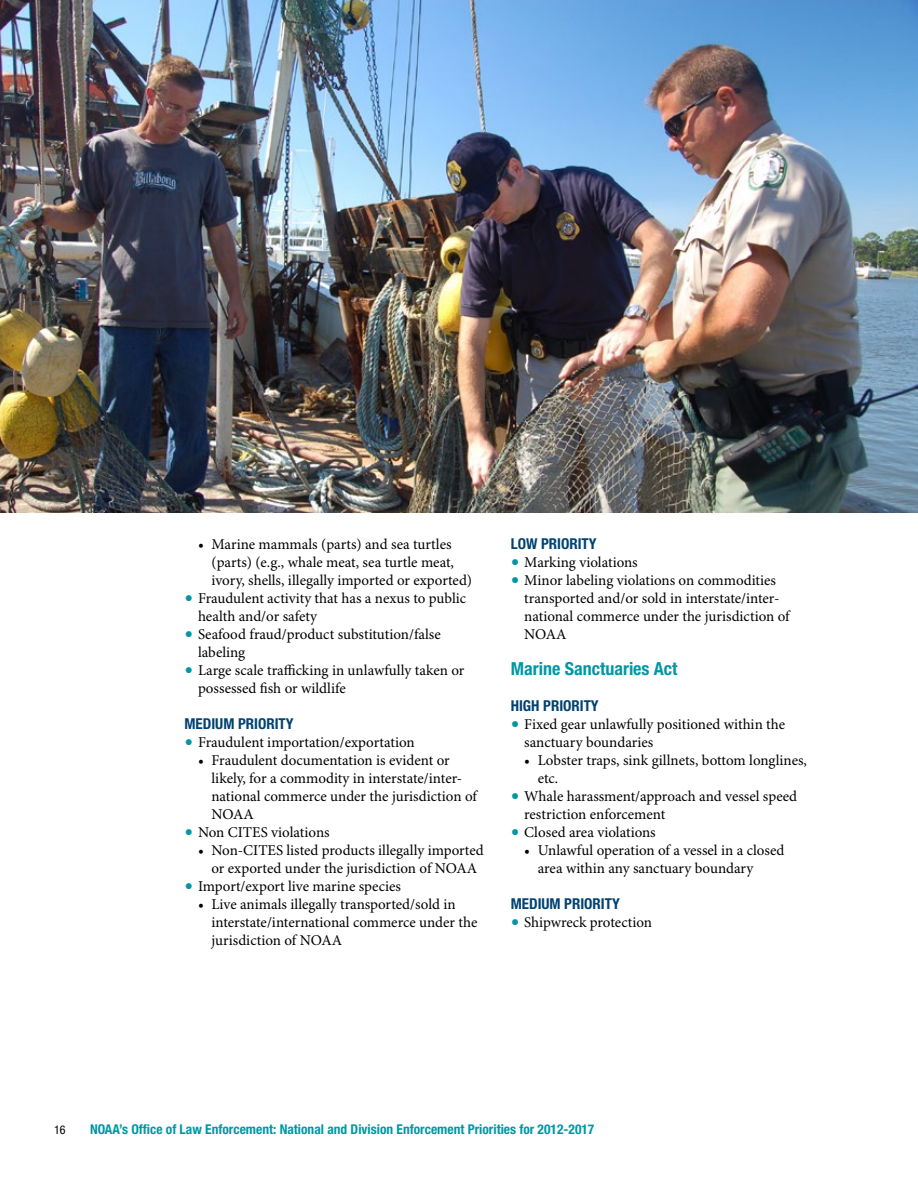
<style>
.page{position:relative;width:918px;height:1188px;background:#fff}
.page>*{position:absolute;margin:0;border:0;box-sizing:border-box;transform-origin:0 0}
.t1{font:700 condensed 18px "Helvetica Neue LT Std";color:#0097a5}
.t2{font:15px/18px "Minion Pro";color:#000}
.t3{font:700 condensed 15px "Helvetica Neue LT Std";color:#004270}
.t4{font:700 condensed 13.5px "Helvetica Neue LT Std";color:#0097a5}
.t5{font:condensed 12px "Helvetica Neue LT Std";color:#000}
.s1{font-size:22.5px;color:#0097a5}
</style>
<div class="page">
<img style="left:0;top:0;width:918px;height:513px">
<p class="t2" style="left:212px;top:536px;width:262px;text-indent:-14px">• Marine mammals (parts) and sea turtles (parts) (e.g., whale meat, sea turtle meat, ivory, shells, illegally imported or exported)</p>
<p class="t2" style="left:198px;top:590px;width:270px;text-indent:-14px"><span class="s1">•</span> Fraudulent activity that has a nexus to public health and/or safety</p>
<p class="t2" style="left:198px;top:626px;width:244px;text-indent:-14px"><span class="s1">•</span> Seafood fraud/product substitution/false labeling</p>
<p class="t2" style="left:198px;top:662px;width:268px;text-indent:-14px"><span class="s1">•</span> Large scale trafficking in unlawfully taken or possessed fish or wildlife</p>
<p class="t3" style="left:184px;top:715px;width:111px">MEDIUM PRIORITY</p>
<p class="t2" style="left:184px;top:734px;width:232px"><span class="s1">•</span> Fraudulent importation/exportation</p>
<p class="t2" style="left:212px;top:752px;width:267px;text-indent:-14px">• Fraudulent documentation is evident or likely, for a commodity in interstate/inter&shy;national commerce under the jurisdiction of NOAA</p>
<p class="t2" style="left:184px;top:824px;width:147px"><span class="s1">•</span> Non CITES violations</p>
<p class="t2" style="left:198px;top:842px;width:287px;text-align:center">• Non-CITES listed products illegally imported or exported under the jurisdiction of NOAA</p>
<p class="t2" style="left:184px;top:878px;width:218px"><span class="s1">•</span> Import/export live marine species</p>
<p class="t2" style="left:212px;top:896px;width:268px;text-indent:-14px">• Live animals illegally transported/sold in interstate/international commerce under the jurisdiction of NOAA</p>
<p class="t3" style="left:511px;top:535px;width:87px">LOW PRIORITY</p>
<p class="t2" style="left:511px;top:554px;width:128px"><span class="s1">•</span> Marking violations</p>
<p class="t2" style="left:524px;top:572px;width:267px;text-indent:-14px"><span class="s1">•</span> Minor labeling violations on commodities transported and/or sold in interstate/inter&shy;national commerce under the jurisdiction of NOAA</p>
<p class="t1" style="left:511px;top:658px;width:168px">Marine Sanctuaries Act</p>
<p class="t3" style="left:511px;top:697px;width:90px">HIGH PRIORITY</p>
<p class="t2" style="left:524px;top:716px;width:263px;text-indent:-14px"><span class="s1">•</span> Fixed gear unlawfully positioned within the sanctuary boundaries</p>
<p class="t2" style="left:538px;top:752px;width:271px;text-indent:-14px">• Lobster traps, sink gillnets, bottom longlines, etc.</p>
<p class="t2" style="left:524px;top:788px;width:274px;text-indent:-14px"><span class="s1">•</span> Whale harassment/approach and vessel speed restriction enforcement</p>
<p class="t2" style="left:511px;top:824px;width:147px"><span class="s1">•</span> Closed area violations</p>
<p class="t2" style="left:538px;top:842px;width:248px;text-indent:-14px">• Unlawful operation of a vessel in a closed area within any sanctuary boundary</p>
<p class="t3" style="left:511px;top:895px;width:111px">MEDIUM PRIORITY</p>
<p class="t2" style="left:511px;top:914px;width:143px"><span class="s1">•</span> Shipwreck protection</p>
<p class="t5" style="left:54px;top:1123px;width:13px">16</p>
<p class="t4" style="left:90px;top:1121px;width:506px">NOAA’s Office of Law Enforcement: National and Division Enforcement Priorities for 2012-2017</p>
</div>
